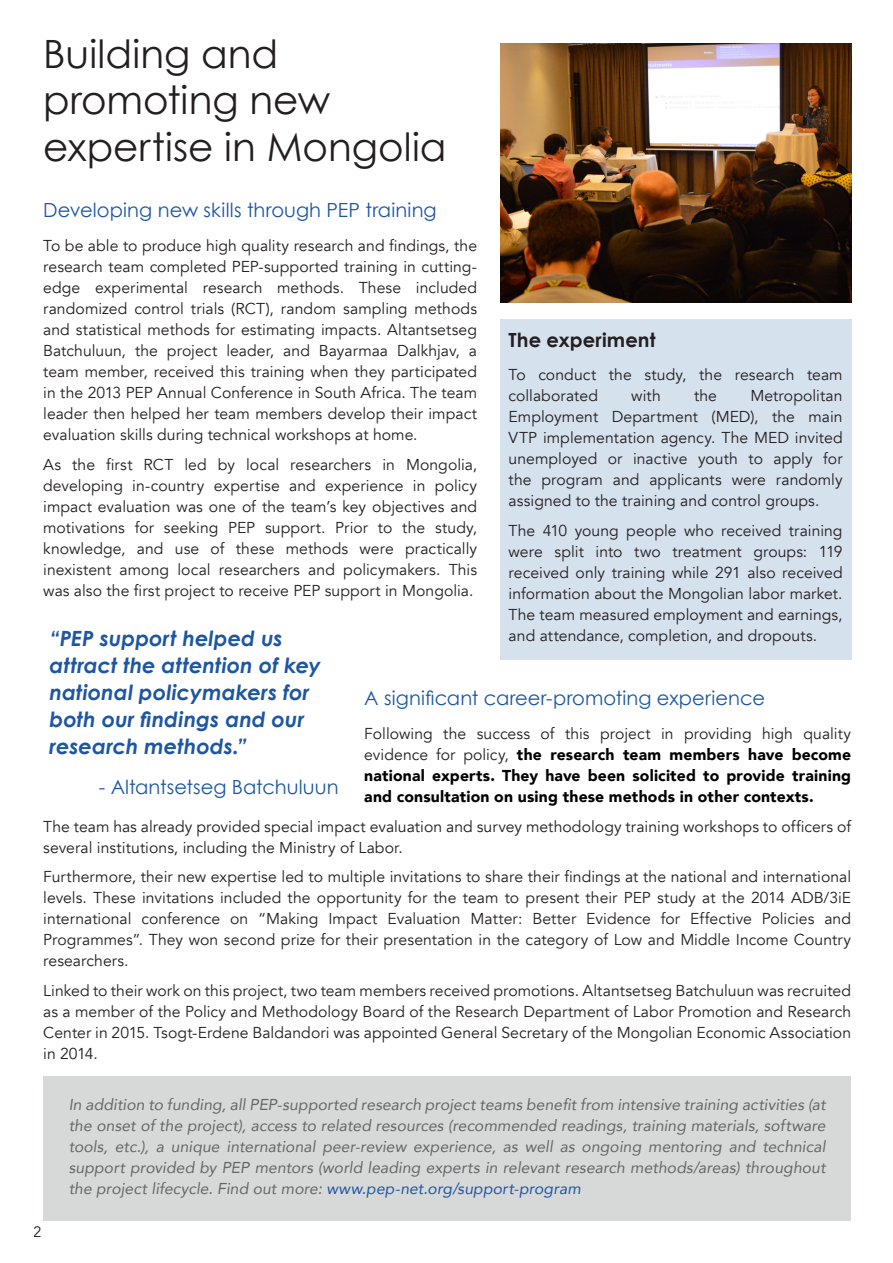
<style>
.page{position:relative;width:893px;height:1263px;background:#fff}
.page>*{position:absolute;margin:0;border:0;box-sizing:border-box;transform-origin:0 0}
.t1{font:39px/46.5px "Century Gothic";color:#231f20}
.t2{font:italic 700 21px/27px "Century Gothic";color:#1d56a2}
.t3{font:19.5px "Century Gothic";letter-spacing:.005em;color:#1d56a2}
.t4{font:700 19.5px "Century Gothic";letter-spacing:.005em;color:#231f20}
.t5{font:15.75px/21px "Avenir";letter-spacing:.005em;color:#231f20;text-align:justify}
.t6{font:italic 15.75px/21px "Avenir";letter-spacing:.005em;color:#656765;text-align:justify}
.t7{font:900 15.75px/21px "Avenir";letter-spacing:.01em;color:#000;text-align:justify}
.t8{font:15px "Avenir";color:#231f20}
.s1{font-weight:400;color:#231f20}
.s2{color:#1d56a2}
</style>
<div class="page">
<div style="left:500px;top:320px;width:351px;height:340px;background:#d6e1ee"></div>
<div style="left:43px;top:1076px;width:808px;height:145px;background:#d7d8d8"></div>
<img style="left:500px;top:43px;width:351px;height:260px">
<h1 class="t1" style="left:43px;top:29px;width:405px">Building and promoting new expertise in Mongolia</h1>
<p class="t3" style="left:43px;top:198px;width:395px">Developing new skills through PEP training</p>
<p class="t5" style="left:43px;top:236px;width:435px">To be able to produce high quality research and findings, the research team completed PEP-supported training in cutting&shy;edge experimental research methods. These included randomized control trials (RCT), random sampling methods and statistical methods for estimating impacts. Altantsetseg Batchuluun, the project leader, and Bayarmaa Dalkhjav, a team member, received this training when they participated in the 2013 PEP Annual Conference in South Africa. The team leader then helped her team members develop their impact evaluation skills during technical workshops at home.</p>
<p class="t5" style="left:43px;top:454px;width:435px">As the first RCT led by local researchers in Mongolia, developing in-country expertise and experience in policy impact evaluation was one of the team’s key objectives and motivations for seeking PEP support. Prior to the study, knowledge, and use of these methods were practically inexistent among local researchers and policymakers. This was also the first project to receive PEP support in Mongolia.</p>
<p class="t4" style="left:509px;top:327px;width:148px">The experiment</p>
<p class="t5" style="left:509px;top:365px;width:336px">To conduct the study, the research team collaborated</p>
<p class="t5" style="left:509px;top:386px;width:336px;text-indent:242px">Metropolitan Employment Department (MED), the main VTP implementation agency. The MED invited unemployed or inactive youth to apply for the program and applicants were randomly assigned to the training and control groups.</p>
<p class="t5" style="left:509px;top:520px;width:336px">The 410 young people who received training were split into two treatment groups: 119 received only training while 291 also received information about the Mongolian labor market.<br>The team measured employment and earnings, and attendance, completion, and dropouts.</p>
<p class="t5" style="left:631px;top:386px;width:31px">with</p>
<p class="t5" style="left:694px;top:386px;width:24px">the</p>
<h2 class="t2" style="left:50px;top:625px;width:273px">“PEP support helped us attract the attention of key national policymakers for both our findings and our research methods.”</h2>
<p class="t3" style="left:99px;top:775px;width:241px">- Altantsetseg Batchuluun</p>
<p class="t3" style="left:364px;top:686px;width:402px">A significant career-promoting experience</p>
<p class="t7" style="left:364px;top:723px;width:488px"><span class="s1">Following the success of this project in providing high quality evidence for policy,</span> the research team members have become national experts. They have been solicited to provide training and consultation on using these methods in other contexts.</p>
<p class="t5" style="left:43px;top:816px;width:809px">The team has already provided special impact evaluation and survey methodology training workshops to officers of several institutions, including the Ministry of Labor.</p>
<p class="t5" style="left:43px;top:866px;width:809px">Furthermore, their new expertise led to multiple invitations to share their findings at the national and international levels. These invitations included the opportunity for the team to present their PEP study at the 2014 ADB/3iE international conference on “Making Impact Evaluation Matter: Better Evidence for Effective Policies and Programmes”. They won second prize for their presentation in the category of Low and Middle Income Country researchers.</p>
<p class="t5" style="left:43px;top:980px;width:809px">Linked to their work on this project, two team members received promotions. Altantsetseg Batchuluun was recruited as a member of the Policy and Methodology Board of the Research Department of Labor Promotion and Research Center in 2015. Tsogt-Erdene Baldandori was appointed General Secretary of the Mongolian Economic Association in 2014.</p>
<p class="t8" style="left:34px;top:1222px;width:10px">2</p>
<p class="t6" style="left:69px;top:1095px;width:758px">In addition to funding, all PEP-supported research project teams benefit from intensive training activities (at the onset of the project), access to related resources (recommended readings, training materials, software tools, etc.), a unique international peer-review experience, as well as ongoing mentoring and technical support provided by PEP mentors (world leading experts in relevant research methods/areas) throughout the project lifecycle. Find out more: <span class="s2">www.pep-net.org/support-program</span></p>
</div>
